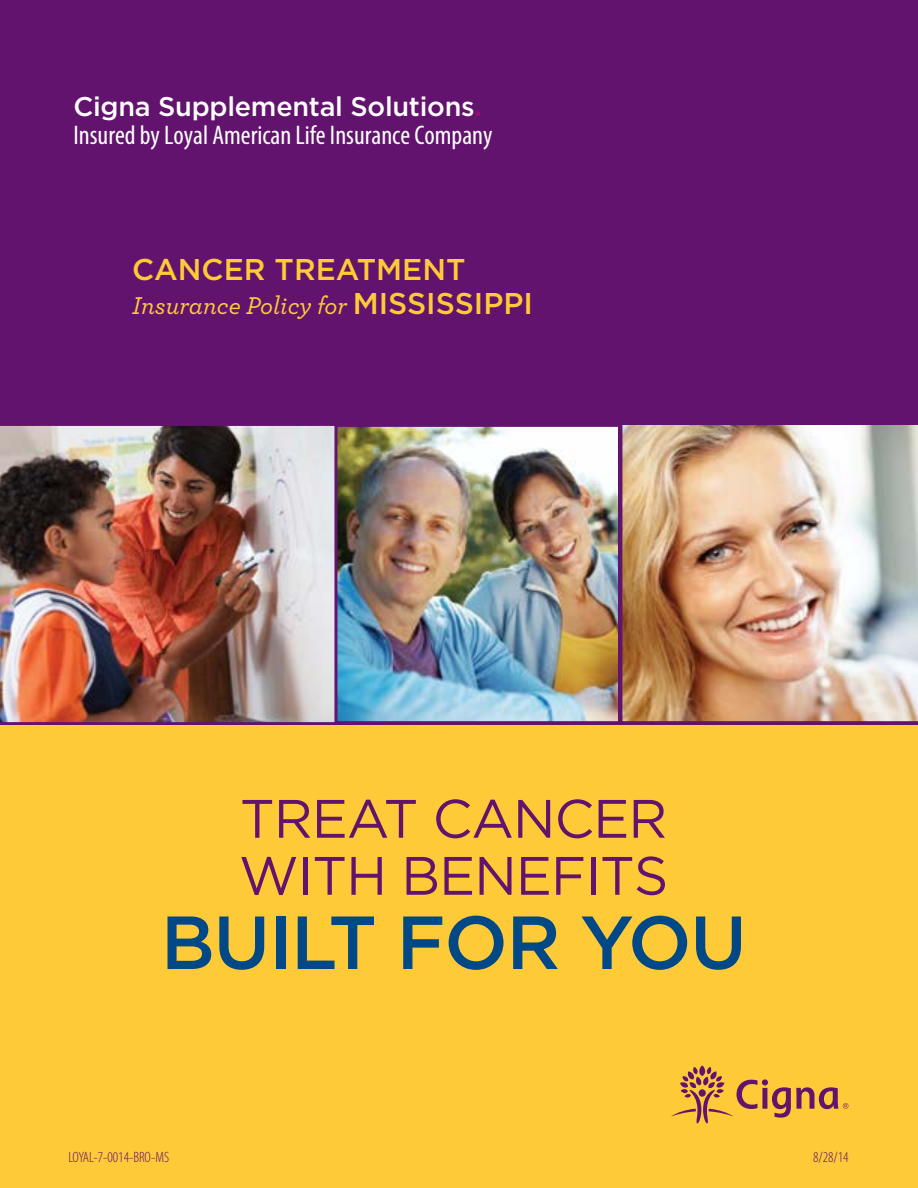
<style>
.page{position:relative;width:918px;height:1188px;background:#fff}
.page>*{position:absolute;margin:0;border:0;box-sizing:border-box;transform-origin:0 0}
.t1{font:500 75px "Gotham";letter-spacing:-.02em;color:#004986}
.t2{font:54px/57px "Gotham";letter-spacing:-.02em;color:#62136d}
.t3{font:500 30px "Gotham";color:#ffca38}
.t4{font:condensed 27px "Myriad Pro";color:#fff}
.t5{font:500 27px "Gotham";letter-spacing:-.01em;color:#fff}
.t6{font:italic 500 25.5px "Archer";color:#ffca38}
.t7{font:300 condensed 15px "Myriad Pro";color:#62136d}
.s1{font-family:"Gotham";font-style:normal;font-size:30px}
</style>
<div class="page">
<div style="left:0;top:0;width:918px;height:725px;background:#62136d"></div>
<div style="left:0;top:725px;width:918px;height:463px;background:#ffca38"></div>
<svg style="left:671px;top:1065px;width:177px;height:58px"></svg>
<svg style="left:475px;top:112px;width:5px;height:4px"></svg>
<img style="left:0;top:425px;width:335px;height:298px">
<img style="left:622px;top:425px;width:296px;height:297px">
<img style="left:339px;top:428px;width:278px;height:292px">
<div style="left:336px;top:425px;width:284px;height:298px;border:2px solid #62136d"></div>
<p class="t5" style="left:73px;top:90px;width:403px">Cigna Supplemental Solutions</p>
<p class="t4" style="left:73px;top:119px;width:421px">Insured by Loyal American Life Insurance Company</p>
<p class="t3" style="left:132px;top:252px;width:335px">CANCER TREATMENT</p>
<p class="t6" style="left:132px;top:290px;width:402px">Insurance Policy for <span class="s1">MISSISSIPPI</span></p>
<h2 class="t2" style="left:239px;top:790px;width:431px">TREAT CANCER<br>WITH BENEFITS</h2>
<h1 class="t1" style="left:161px;top:897px;width:588px">BUILT FOR YOU</h1>
<p class="t7" style="left:68px;top:1149px;width:102px">LOYAL-7-0014-BRO-MS</p>
<p class="t7" style="left:813px;top:1149px;width:37px">8/28/14</p>
</div>
